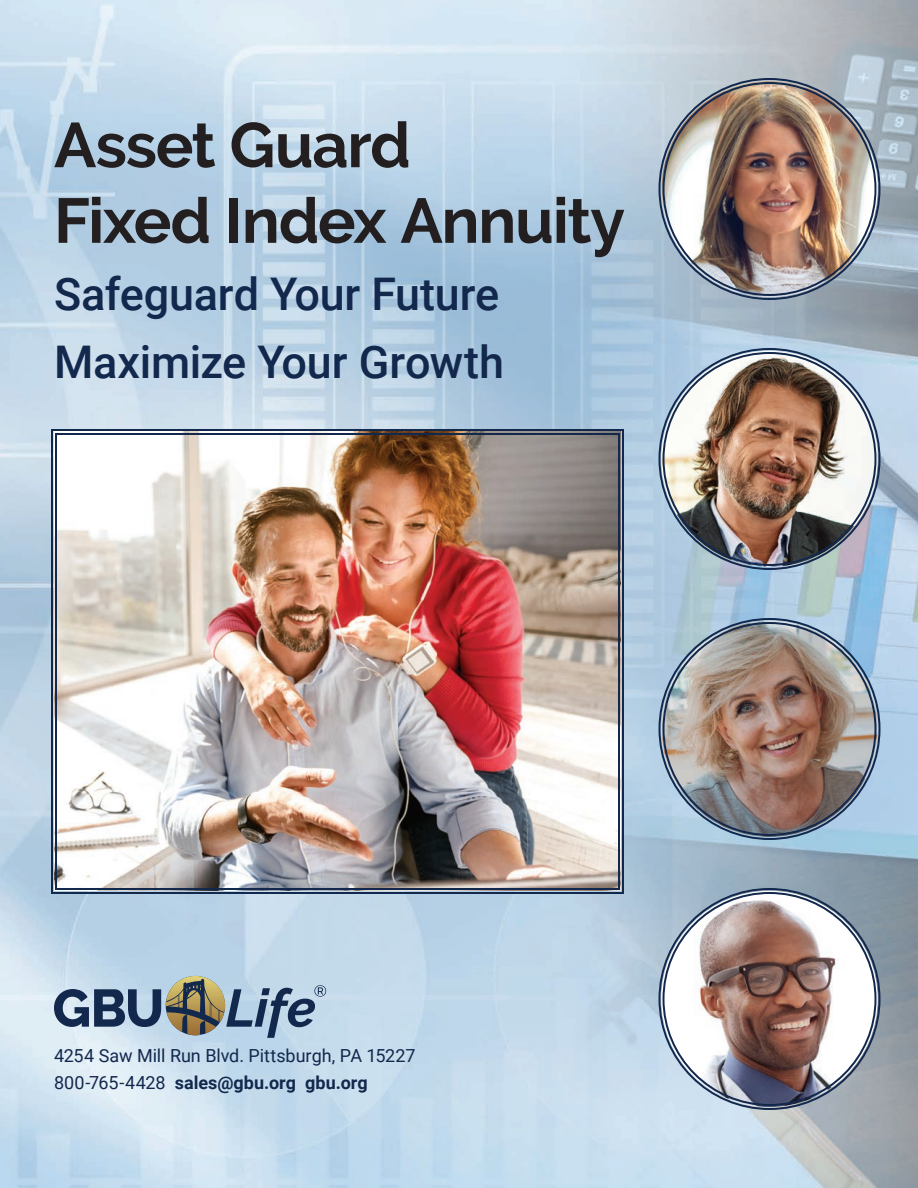
<style>
.page{position:relative;width:918px;height:1188px;background:#fff}
.page>*{position:absolute;margin:0;border:0;box-sizing:border-box;transform-origin:0 0}
.t1{font:700 63px/75.6px "Raleway";letter-spacing:-.02em;color:#231f20}
.t2{font:500 45px/67.5px "Roboto";letter-spacing:-.005em;color:#12284d}
.t3{font:18px/27px "Roboto";letter-spacing:-.005em;color:#12284d}
.s1{font-weight:700}
</style>
<div class="page">
<img style="left:0;top:0;width:918px;height:1188px">
<svg style="left:166px;top:976px;width:59px;height:59px"></svg>
<svg style="left:54px;top:976px;width:156px;height:51px;background:#7f8d97"></svg>
<svg style="left:226px;top:985px;width:100px;height:53px;background:#8ca4bc"></svg>
<img style="left:662px;top:81px;width:216px;height:216px;border-radius:108px">
<img style="left:662px;top:351px;width:216px;height:216px;border-radius:108px">
<img style="left:662px;top:621px;width:216px;height:216px;border-radius:108px">
<img style="left:662px;top:891px;width:216px;height:216px;border-radius:108px">
<img style="left:50px;top:428px;width:575px;height:467px">
<div style="left:55px;top:433px;width:565px;height:457px;border:2px solid #12284d"></div>
<h1 class="t1" style="left:54px;top:108px;width:573px">Asset Guard<br>Fixed Index Annuity</h1>
<h2 class="t2" style="left:54px;top:259px;width:452px">Safeguard Your Future<br>Maximize Your Growth</h2>
<p class="t3" style="left:54px;top:1041px;width:363px">4254 Saw Mill Run Blvd. Pittsburgh, PA 15227<br>800-765-4428 <span class="s1">sales@gbu.org gbu.org</span></p>
</div>
